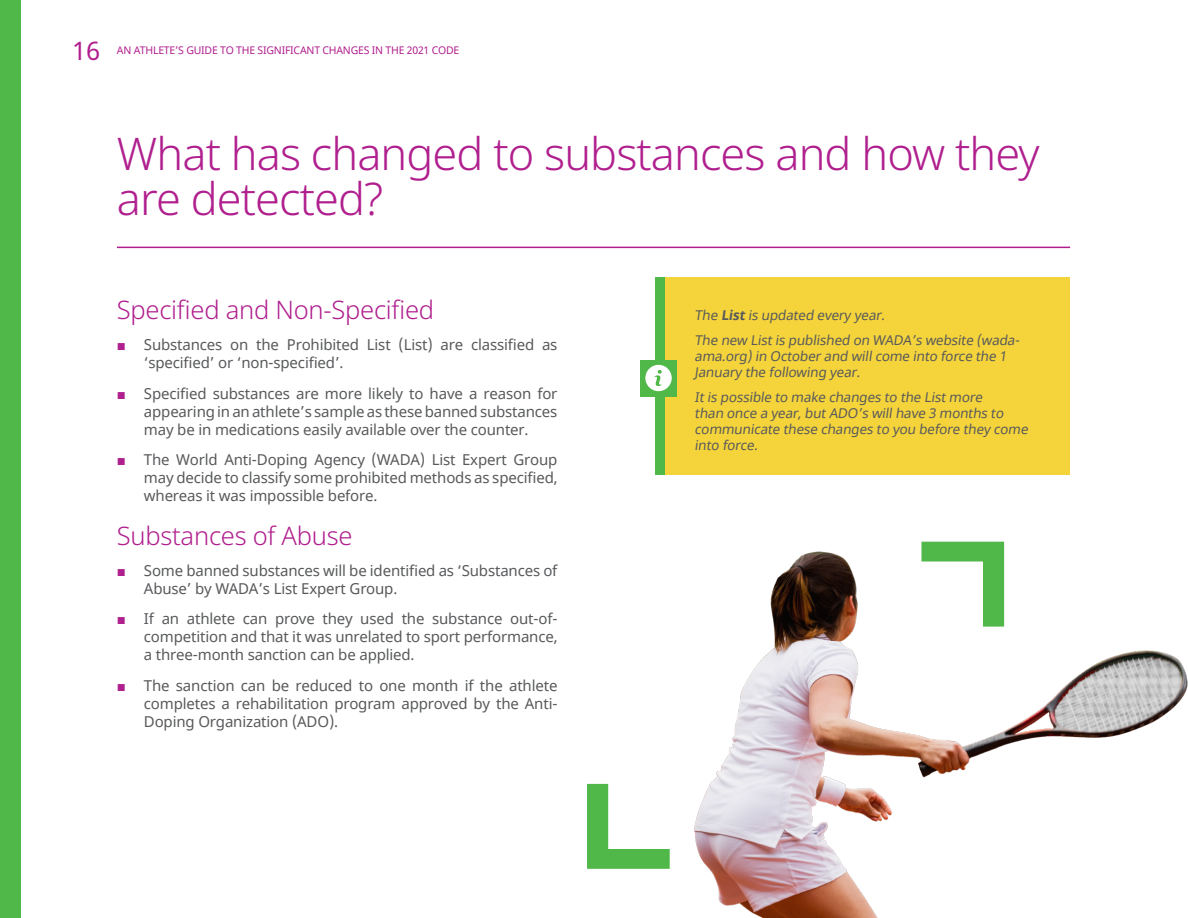
<style>
.page{position:relative;width:1188px;height:918px;background:#fff}
.page>*{position:absolute;margin:0;border:0;box-sizing:border-box;transform-origin:0 0}
.t1{font:300 45px/45px "Noto Sans";letter-spacing:-.02em;color:#b01f8e}
.t2{font:300 25.5px "Noto Sans";letter-spacing:-.01em;color:#b01f8e}
.t3{font:25.5px "Noto Sans";color:#b01f8e}
.t4{font:15px/18px "Noto Sans";letter-spacing:-.01em;color:#58595b;text-align:justify}
.t5{font:13.5px/16.2px "Noto Sans";letter-spacing:-.01em;color:#58595b}
.t6{font:10.5px "Noto Sans";letter-spacing:-.02em;color:#b01f8e}
.s1{font-family:"Arial";color:#b01f8e}
.s2{font-weight:700}
</style>
<div class="page">
<div style="left:0;top:0;width:21px;height:918px;background:#50b848"></div>
<img style="left:694px;top:541px;width:494px;height:377px">
<div style="left:672px;top:278px;width:398px;height:197px;background:#f5d43b"></div>
<hr style="left:117px;top:247px;width:953px;height:1px;background:#b01f8e">
<svg style="left:921px;top:542px;width:83px;height:85px"></svg>
<svg style="left:587px;top:784px;width:83px;height:85px"></svg>
<div style="left:640px;top:360px;width:37px;height:36px;background:#50b848"></div>
<svg style="left:645px;top:278px;width:27px;height:197px"></svg>
<h2 class="t3" style="left:72px;top:33px;width:30px">16</h2>
<p class="t6" style="left:117px;top:43px;width:344px">AN ATHLETE’S GUIDE TO THE SIGNIFICANT CHANGES IN THE 2021 CODE</p>
<h1 class="t1" style="left:117px;top:132px;width:924px">What has changed to substances and how they are detected?</h1>
<h2 class="t2" style="left:117px;top:292px;width:319px">Specified and Non-Specified</h2>
<p class="t4" style="left:144px;top:336px;width:415px;text-indent:-27px"><span class="s1">■</span> Substances on the Prohibited List (List) are classified as ‘specified’ or ‘non-specified’.</p>
<p class="t4" style="left:144px;top:385px;width:415px;text-indent:-27px"><span class="s1">■</span> Specified substances are more likely to have a reason for appearing in an athlete’s sample as these banned substances may be in medications easily available over the counter.</p>
<p class="t4" style="left:144px;top:452px;width:415px;text-indent:-27px"><span class="s1">■</span> The World Anti-Doping Agency (WADA) List Expert Group may decide to classify some prohibited methods as specified, whereas it was impossible before.</p>
<h2 class="t2" style="left:117px;top:518px;width:237px">Substances of Abuse</h2>
<p class="t4" style="left:144px;top:562px;width:415px;text-indent:-27px"><span class="s1">■</span> Some banned substances will be identified as ‘Substances of<br>Abuse’ by WADA’s List Expert Group.</p>
<p class="t4" style="left:144px;top:610px;width:415px;text-indent:-27px"><span class="s1">■</span> If an athlete can prove they used the substance out-of&shy;competition and that it was unrelated to sport performance, a three-month sanction can be applied.</p>
<p class="t4" style="left:144px;top:677px;width:415px;text-indent:-27px"><span class="s1">■</span> The sanction can be reduced to one month if the athlete completes a rehabilitation program approved by the Anti-Doping Organization (ADO).</p>
<p class="t5" style="left:695px;top:303px;width:329px;line-height:24.8px">The <span class="s2">List</span> is updated every year.<br>The new Listis published on WADA’s website (wada-</p>
<p class="t5" style="left:695px;top:348px;width:316px">ama.org)in October and willcome into force the 1<br>January the following year.</p>
<p class="t5" style="left:695px;top:389px;width:338px">Itis possible to make changes to the Listmore<br>than once a year,butADO’s willhave 3 months to communicate these changes to you before they come into force.</p>
</div>
